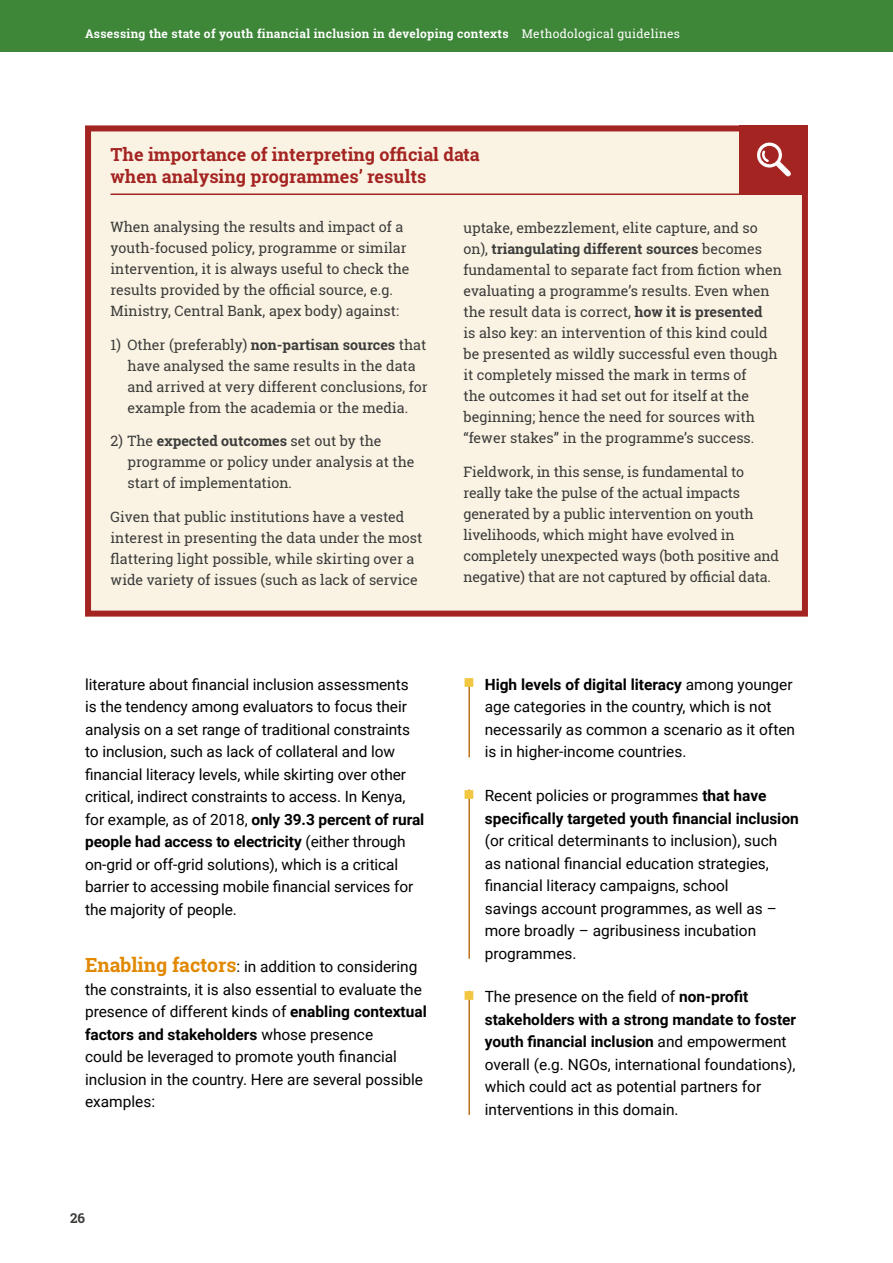
<style>
.page{position:relative;width:893px;height:1263px;background:#fff}
.page>*{position:absolute;margin:0;border:0;box-sizing:border-box;transform-origin:0 0}
.t1{font:700 18px/21.6px "Roboto Slab";color:#a42422}
.t2{font:15.45px/22.5px "Roboto";color:#000}
.t3{font:700 15.45px/22.5px "Roboto";color:#000}
.t4{font:14.25px/21px "Roboto Slab";color:#3c3c3b}
.t5{font:700 13.5px "Roboto Slab";color:#3c3c3b}
.t6{font:700 12px "Roboto Slab";letter-spacing:.025em;color:#fff}
.s1{font-weight:400}
.s2{font-weight:700}
.s3{font-family:"Roboto Slab";font-weight:700;font-size:19.5px;color:#e18800}
.s4{color:#f3c641}
</style>
<div class="page">
<hr style="left:468px;top:678px;width:2px;height:79px;background:#bc731e">
<hr style="left:468px;top:789px;width:2px;height:170px;background:#bc731e">
<hr style="left:468px;top:991px;width:2px;height:124px;background:#bc731e">
<div style="left:85px;top:125px;width:723px;height:492px;background:#faf3e3;border:6px solid #a42422"></div>
<div style="left:740px;top:125px;width:68px;height:68px;background:#a42422"></div>
<svg style="left:757px;top:142px;width:34px;height:34px"></svg>
<hr style="left:111px;top:193px;width:693px;height:2px;background:#a42422">
<div style="left:0;top:0;width:893px;height:51px;background:#3e8638"></div>
<p class="t6" style="left:85px;top:26px;width:596px">Assessing the state of youth financial inclusion in developing contexts <span class="s1">Methodological guidelines</span></p>
<p class="t1" style="left:111px;top:144px;width:371px">The importance of interpreting official data when analysing programmes’ results</p>
<p class="t4" style="left:463px;top:217px;width:320px">uptake, embezzlement, elite capture, and so on), <span class="s2">triangulating different sources</span> becomes fundamental to separate fact from fiction when evaluating a programme’s results. Even when the result data is correct, <span class="s2">how it is presented<br></span>is also key: an intervention of this kind could be presented as wildly successful even though it completely missed the mark in terms of<br>the outcomes it had set out for itself at the beginning; hence the need for sources with “fewer stakes” in the programme’s success.</p>
<p class="t4" style="left:463px;top:461px;width:317px">Fieldwork, in this sense, is fundamental to really take the pulse of the actual impacts generated by a public intervention on youth livelihoods, which might have evolved in completely unexpected ways (both positive and negative) that are not captured by official data.</p>
<p class="t4" style="left:111px;top:216px;width:300px">When analysing the results and impact of a youth-focused policy, programme or similar intervention, it is always useful to check the results provided by the official source, e.g.<br>Ministry, Central Bank, apex body) against:</p>
<p class="t4" style="left:128px;top:334px;width:302px;text-indent:-17px">1) Other (preferably) <span class="s2">non-partisan sources</span> that have analysed the same results in the data and arrived at very different conclusions, for example from the academia or the media.</p>
<p class="t4" style="left:128px;top:431px;width:288px;text-indent:-17px">2) The <span class="s2">expected outcomes</span> set out by the programme or policy under analysis at the start of implementation.</p>
<p class="t4" style="left:111px;top:506px;width:313px">Given that public institutions have a vested interest in presenting the data under the most flattering light possible, while skirting over a wide variety of issues (such as lack of service</p>
<p class="t2" style="left:85px;top:672px;width:341px">literature about financial inclusion assessments<br>is the tendency among evaluators to focus their analysis on a set range of traditional constraints to inclusion, such as lack of collateral and low financial literacy levels, while skirting over other critical, indirect constraints to access. In Kenya, for example, as of 2018, <span class="s2">only 39.3 percent of rural people had access to electricity</span> (either through on-grid or off-grid solutions), which is a critical barrier to accessing mobile financial services for the majority of people.</p>
<p class="t2" style="left:85px;top:955px;width:343px"><span class="s3">Enabling factors</span>: in addition to considering the constraints, it is also essential to evaluate the presence of different kinds of <span class="s2">enabling contextual factors and stakeholders</span> whose presence<br>could be leveraged to promote youth financial inclusion in the country. Here are several possible examples:</p>
<p class="t2" style="left:485px;top:672px;width:312px;text-indent:-21px"><span class="s4">■</span> <span class="s2">High levels of digital literacy</span> among younger age categories in the country, which is not necessarily as common a scenario as it often is in higher-income countries.</p>
<p class="t3" style="left:485px;top:784px;width:315px;text-indent:-21px"><span class="s4">■</span> <span class="s1">Recent policies or programmes</span> that have specifically targeted youth financial inclusion</p>
<p class="t2" style="left:485px;top:829px;width:294px">(or critical determinants to inclusion), such as national financial education strategies, financial literacy campaigns, school savings account programmes, as well as – more broadly – agribusiness incubation programmes.</p>
<p class="t2" style="left:485px;top:985px;width:313px;text-indent:-21px"><span class="s4">■</span> The presence on the field of <span class="s2">non-profit stakeholders with a strong mandate to foster youth financial inclusion</span> and empowerment overall (e.g. NGOs, international foundations), which could act as potential partners for interventions in this domain.</p>
<p class="t5" style="left:70px;top:1209px;width:17px">26</p>
</div>
